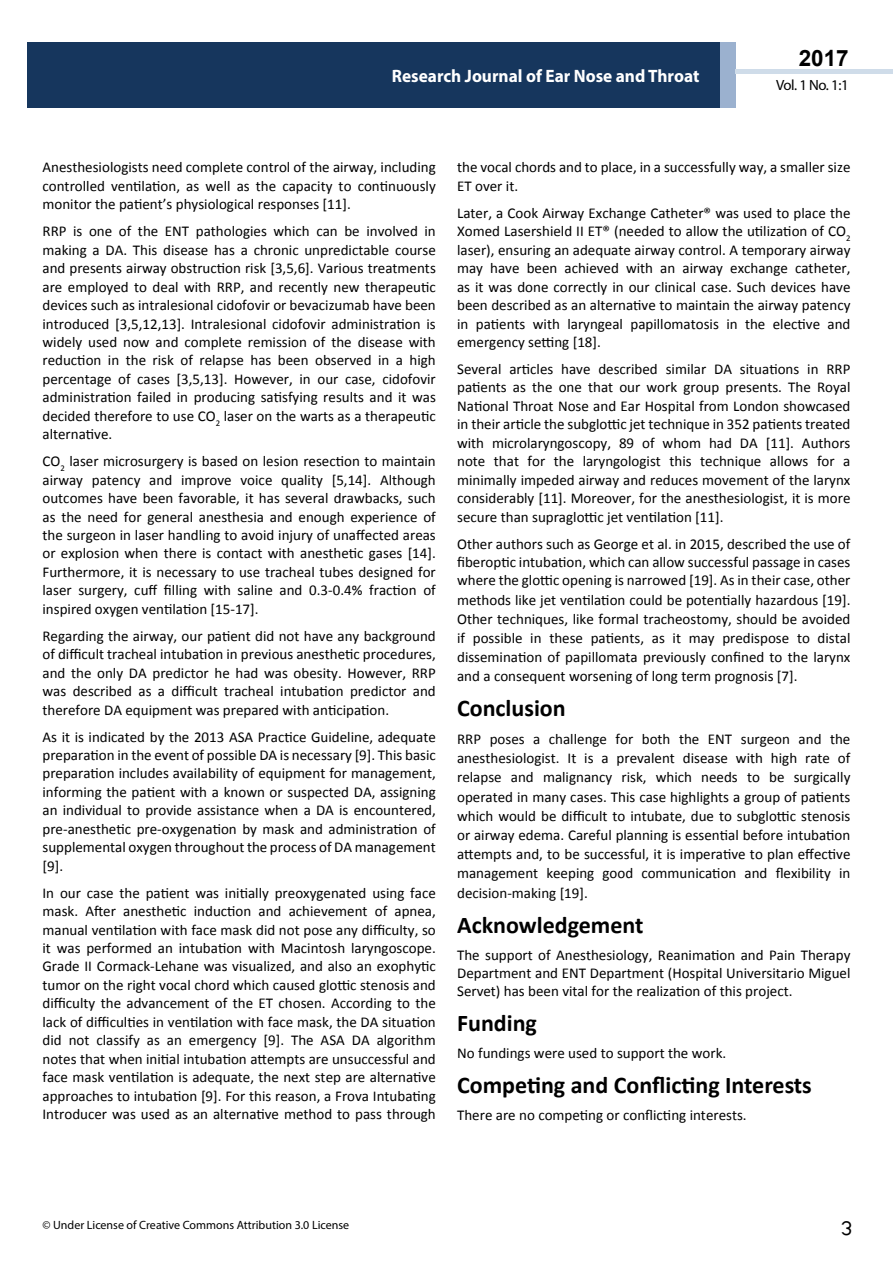
<style>
.page{position:relative;width:893px;height:1263px;background:#fff}
.page>*{position:absolute;margin:0;border:0;box-sizing:border-box;transform-origin:0 0}
.t1{font:25.5px "Tunga";color:#000}
.t2{font:700 24px "Calibri";color:#000}
.t3{font:700 22.5px "Arial";color:#000}
.t4{font:700 18px "Myriad Pro";color:#fff;scale:.96 1}
.t5{font:15px/18.5px "Calibri";color:#000;text-align:justify}
.t6{font:14.85px "Myriad Pro";color:#000}
.t7{font:12px "Myriad Pro";color:#000}
</style>
<div class="page">
<div style="left:27px;top:42px;width:694px;height:66px;background:#16365d"></div>
<div style="left:720px;top:42px;width:16px;height:66px;background:#9bb1cf"></div>
<div style="left:736px;top:69px;width:157px;height:5px;background:#cfdce9"></div>
<p class="t4" style="left:392px;top:64px;width:322px">Research Journal of Ear Nose and Throat</p>
<h3 class="t3" style="left:799px;top:43px;width:52px">2017</h3>
<p class="t6" style="left:776px;top:76px;width:74px">Vol. 1 No. 1:1</p>
<p class="t5" style="left:43px;top:158px;width:395px">Anesthesiologists need complete control of the airway, including controlled ventilation, as well as the capacity to continuously monitor the patient’s physiological responses [11].</p>
<p class="t5" style="left:43px;top:222px;width:395px">RRP is one of the ENT pathologies which can be involved in making a DA. This disease has a chronic unpredictable course and presents airway obstruction risk [3,5,6]. Various treatments are employed to deal with RRP, and recently new therapeutic devices such as intralesional cidofovir or bevacizumab have been introduced [3,5,12,13]. Intralesional cidofovir administration is widely used now and complete remission of the disease with reduction in the risk of relapse has been observed in a high percentage of cases [3,5,13]. However, in our case, cidofovir administration failed in producing satisfying results and it was decided therefore to use CO<sub>2</sub> laser on the warts as a therapeutic alternative.</p>
<p class="t5" style="left:43px;top:452px;width:395px">CO<sub>2</sub> laser microsurgery is based on lesion resection to maintain airway patency and improve voice quality [5,14]. Although outcomes have been favorable, it has several drawbacks, such as the need for general anesthesia and enough experience of the surgeon in laser handling to avoid injury of unaffected areas or explosion when there is contact with anesthetic gases [14].<br>Furthermore, it is necessary to use tracheal tubes designed for laser surgery, cuff filling with saline and 0.3-0.4% fraction of inspired oxygen ventilation [15-17].</p>
<p class="t5" style="left:43px;top:627px;width:395px">Regarding the airway, our patient did not have any background of difficult tracheal intubation in previous anesthetic procedures, and the only DA predictor he had was obesity. However, RRP was described as a difficult tracheal intubation predictor and therefore DA equipment was prepared with anticipation.</p>
<p class="t5" style="left:43px;top:727px;width:395px">As it is indicated by the 2013 ASA Practice Guideline, adequate preparation in the event of possible DA is necessary [9]. This basic preparation includes availability of equipment for management, informing the patient with a known or suspected DA, assigning an individual to provide assistance when a DA is encountered, pre-anesthetic pre-oxygenation by mask and administration of supplemental oxygen throughout the process of DA management [9].</p>
<p class="t5" style="left:43px;top:883px;width:395px">In our case the patient was initially preoxygenated using face mask. After anesthetic induction and achievement of apnea, manual ventilation with face mask did not pose any difficulty, so it was performed an intubation with Macintosh laryngoscope.<br>Grade II Cormack-Lehane was visualized, and also an exophytic tumor on the right vocal chord which caused glottic stenosis and difficulty the advancement of the ET chosen. According to the lack of difficulties in ventilation with face mask, the DA situation did not classify as an emergency [9]. The ASA DA algorithm notes that when initial intubation attempts are unsuccessful and face mask ventilation is adequate, the next step are alternative approaches to intubation [9]. For this reason, a Frova Intubating Introducer was used as an alternative method to pass through</p>
<p class="t5" style="left:457px;top:158px;width:395px">the vocal chords and to place, in a successfully way, a smaller size<br>ET over it.</p>
<p class="t5" style="left:457px;top:204px;width:395px">Later, a Cook Airway Exchange Catheter® was used to place the Xomed Lasershield II ET® (needed to allow the utilization of CO<sub>2 </sub>laser), ensuring an adequate airway control. A temporary airway may have been achieved with an airway exchange catheter, as it was done correctly in our clinical case. Such devices have been described as an alternative to maintain the airway patency in patients with laryngeal papillomatosis in the elective and emergency setting [18].</p>
<p class="t5" style="left:457px;top:360px;width:395px">Several articles have described similar DA situations in RRP patients as the one that our work group presents. The Royal National Throat Nose and Ear Hospital from London showcased in their article the subglottic jet technique in 352 patients treated with microlaryngoscopy, 89 of whom had DA [11]. Authors note that for the laryngologist this technique allows for a minimally impeded airway and reduces movement of the larynx considerably [11]. Moreover, for the anesthesiologist, it is more secure than supraglottic jet ventilation [11].</p>
<p class="t5" style="left:457px;top:534px;width:395px;line-height:19px">Other authors such as George et al. in 2015, described the use of fiberoptic intubation, which can allow successful passage in cases where the glottic opening is narrowed [19]. As in their case, other methods like jet ventilation could be potentially hazardous [19].<br>Other techniques, like formal tracheostomy, should be avoided if possible in these patients, as it may predispose to distal dissemination of papillomata previously confined to the larynx and a consequent worsening of long term prognosis [7].</p>
<h2 class="t2" style="left:457px;top:693px;width:110px">Conclusion</h2>
<p class="t5" style="left:457px;top:729px;width:395px;line-height:19.2px">RRP poses a challenge for both the ENT surgeon and the anesthesiologist. It is a prevalent disease with high rate of relapse and malignancy risk, which needs to be surgically operated in many cases. This case highlights a group of patients which would be difficult to intubate, due to subglottic stenosis or airway edema. Careful planning is essential before intubation attempts and, to be successful, it is imperative to plan effective management keeping good communication and flexibility in decision-making [19].</p>
<h2 class="t2" style="left:457px;top:909px;width:188px">Acknowledgement</h2>
<p class="t5" style="left:457px;top:945px;width:395px">The support of Anesthesiology, Reanimation and Pain Therapy Department and ENT Department (Hospital Universitario Miguel Servet) has been vital for the realization of this project.</p>
<h2 class="t2" style="left:457px;top:1008px;width:81px">Funding</h2>
<p class="t5" style="left:457px;top:1044px;width:271px">No fundings were used to support the work.</p>
<h2 class="t2" style="left:457px;top:1070px;width:356px">Competing and Conflicting Interests</h2>
<p class="t5" style="left:457px;top:1106px;width:291px">There are no competing or conflicting interests.</p>
<p class="t7" style="left:43px;top:1218px;width:308px">© Under License of Creative Commons Attribution 3.0 License</p>
<h1 class="t1" style="left:841px;top:1211px;width:13px">3</h1>
</div>
